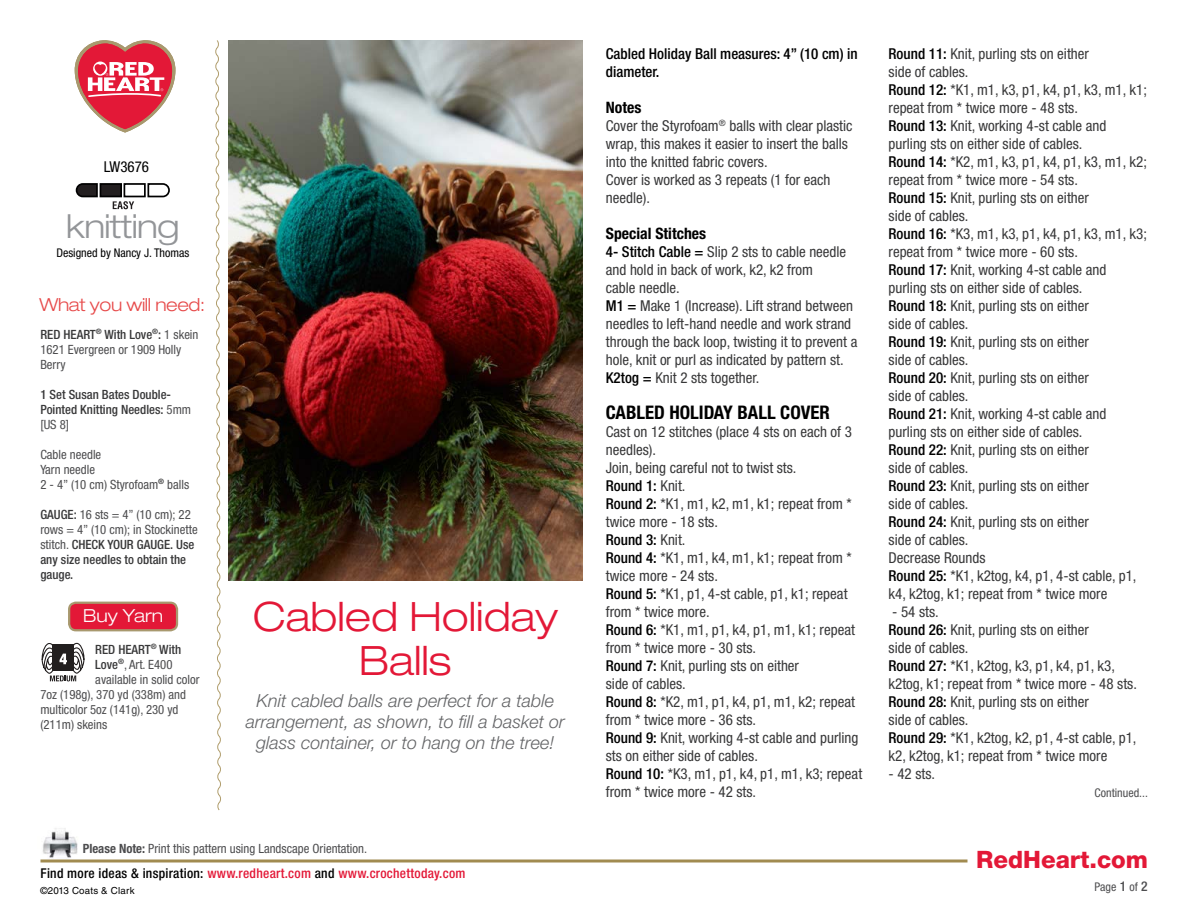
<style>
.page{position:relative;width:1188px;height:918px;background:#fff}
.page>*{position:absolute;margin:0;border:0;box-sizing:border-box;transform-origin:0 0}
.t1{font:300 expanded 40.5px/43.5px "Helvetica Neue LT Std";color:#e31837;text-align:center}
.t2{font:300 expanded 33px "Helvetica Neue LT Std";letter-spacing:-.02em;color:#939598}
.t3{font:800 24px "Helvetica Neue LT Std";color:#e31837}
.t4{font:700 condensed 18.75px "Helvetica Neue LT Std";color:#000}
.t5{font:italic 300 18px/21px "Helvetica Neue LT Std";color:#636466;text-align:center}
.t6{font:300 expanded 18px "Helvetica Neue LT Std";letter-spacing:-.02em;color:#e74b4b}
.t7{font:300 expanded 18px "Helvetica Neue LT Std";color:#fff}
.t8{font:700 condensed 15.75px "Helvetica Neue LT Std";color:#000}
.t9{font:condensed 15px/18px "Helvetica Neue LT Std";color:#383839}
.t10{font:500 condensed 15px/18px "Helvetica Neue LT Std";color:#000}
.t11{font:condensed 15px "Helvetica Neue LT Std";color:#000}
.t12{font:500 condensed 13.5px "Helvetica Neue LT Std";letter-spacing:.02em;color:#e31837}
.t13{font:condensed 12.75px/15px "Helvetica Neue LT Std";color:#4d4d4f}
.t14{font:500 condensed 12.75px/15px "Helvetica Neue LT Std";color:#383839}
.t15{font:condensed 12px "Helvetica Neue LT Std";color:#000}
.t16{font:condensed 12px "Helvetica Neue LT Std";color:#4d4d4f}
.t17{font:9.75px "Helvetica LT Std";letter-spacing:.02em;color:#000}
.s1{font-weight:500;color:#383839}
.s2{font-weight:400;color:#4d4d4f}
.s3{font-weight:700}
.s4{color:#000}
.s5{font-weight:500;color:#000}
.s6{font-weight:500;font-size:13.5px}
</style>
<div class="page">
<hr style="left:40px;top:860px;width:928px;height:2px;background:#a18b50">
<img style="left:43px;top:828px;width:35px;height:30px">
<svg style="left:75px;top:40px;width:100px;height:92px"></svg>
<svg style="left:76px;top:183px;width:94px;height:26px"></svg>
<svg style="left:215px;top:40px;width:6px;height:771px"></svg>
<img style="left:229px;top:40px;width:353px;height:540px">
<div style="left:69px;top:603px;width:108px;height:27px;background:#e31837;border-radius:7px"></div>
<div style="left:68px;top:602px;width:110px;height:29px;border:2px solid #a8996e;border-radius:7px"></div>
<svg style="left:41px;top:642px;width:44px;height:39px"></svg>
<p class="t11" style="left:104px;top:158px;width:47px">LW3676</p>
<h2 class="t2" style="left:66px;top:207px;width:115px">knitting</h2>
<p class="t15" style="left:56px;top:246px;width:134px">Designed by Nancy J. Thomas</p>
<p class="t6" style="left:40px;top:294px;width:167px">What you will need:</p>
<p class="t13" style="left:40px;top:327px;width:160px"><span class="s1">RED HEART</span><sup>®</sup> <span class="s1">With Love</span><sup>®</sup><span class="s1">:</span> 1 skein<br>1621 Evergreen or 1909 Holly<br>Berry</p>
<p class="t14" style="left:40px;top:386px;width:152px">1 Set Susan Bates Double-<br>Pointed Knitting Needles: <span class="s2">5mm [US 8]</span></p>
<p class="t13" style="left:40px;top:447px;width:150px">Cable needle<br>Yarn needle<br>2 - 4” (10 cm) Styrofoam<sup>®</sup> balls</p>
<p class="t14" style="left:40px;top:506px;width:159px">GAUGE: <span class="s2">16 sts = 4” (10 cm); 22 rows = 4” (10 cm); in Stockinette stitch.</span> CHECK YOUR GAUGE. Use any size needles to obtain the gauge.</p>
<p class="t7" style="left:83px;top:605px;width:82px">Buy Yarn</p>
<p class="t14" style="left:95px;top:641px;width:87px">RED HEART<sup>®</sup> With</p>
<p class="t13" style="left:95px;top:657px;width:79px"><span class="s1">Love</span><sup>®</sup>, Art. E400</p>
<p class="t13" style="left:95px;top:672px;width:106px">available in solid color</p>
<p class="t13" style="left:40px;top:687px;width:147px">7oz (198g), 370 yd (338m) and</p>
<p class="t13" style="left:40px;top:702px;width:140px">multicolor 5oz (141g), 230 yd</p>
<p class="t13" style="left:40px;top:717px;width:68px">(211m) skeins</p>
<h1 class="t1" style="left:253px;top:594px;width:307px">Cabled Holiday<br>Balls</h1>
<p class="t5" style="left:246px;top:690px;width:321px">Knit cabled balls are perfect for a table arrangement, as shown, to fill a basket or glass container, or to hang on the tree!</p>
<p class="t13" style="left:83px;top:841px;width:286px"><span class="s3">Please Note:</span> Print this pattern using Landscape Orientation.</p>
<p class="t17" style="left:40px;top:885px;width:96px">©2013 Coats &amp; Clark</p>
<p class="t12" style="left:40px;top:865px;width:427px"><span class="s4">Find more ideas &amp; inspiration:</span> www.redheart.com <span class="s4">and</span> www.crochettoday.com</p>
<p class="t10" style="left:606px;top:44px;width:253px">Cabled Holiday Ball measures: 4” (10 cm) in diameter.</p>
<p class="t8" style="left:606px;top:97px;width:37px">Notes</p>
<p class="t9" style="left:606px;top:116px;width:248px">Cover the Styrofoam<sup>®</sup> balls with clear plastic wrap, this makes it easier to insert the balls into the knitted fabric covers.<br>Cover is worked as 3 repeats (1 for each needle).</p>
<p class="t8" style="left:606px;top:223px;width:102px">Special Stitches</p>
<p class="t9" style="left:606px;top:242px;width:253px"><span class="s5">4- Stitch Cable =</span> Slip 2 sts to cable needle and hold in back of work, k2, k2 from<br>cable needle.<br><span class="s5">M1 =</span> Make 1 (Increase). Lift strand between needles to left-hand needle and work strand through the back loop, twisting it to prevent a hole, knit or purl as indicated by pattern st.<br><span class="s5">K2tog =</span> Knit 2 sts together.</p>
<p class="t4" style="left:606px;top:400px;width:226px">CABLED HOLIDAY BALL COVER</p>
<p class="t9" style="left:606px;top:422px;width:258px">Cast on 12 stitches (place 4 sts on each of 3 needles).<br>Join, being careful not to twist sts.<br><span class="s5">Round 1:</span> Knit.<br><span class="s5">Round 2:</span> *K1, m1, k2, m1, k1; repeat from * twice more - 18 sts.<br><span class="s5">Round 3:</span> Knit.<br><span class="s5">Round 4:</span> *K1, m1, k4, m1, k1; repeat from * twice more - 24 sts.<br><span class="s5">Round 5:</span> *K1, p1, 4-st cable, p1, k1; repeat from * twice more.<br><span class="s5">Round 6:</span> *K1, m1, p1, k4, p1, m1, k1; repeat from * twice more - 30 sts.<br><span class="s5">Round 7:</span> Knit, purling sts on either<br>side of cables.<br><span class="s5">Round 8:</span> *K2, m1, p1, k4, p1, m1, k2; repeat from * twice more - 36 sts.<br><span class="s5">Round 9:</span> Knit, working 4-st cable and purling sts on either side of cables.<br><span class="s5">Round 10:</span> *K3, m1, p1, k4, p1, m1, k3; repeat from * twice more - 42 sts.</p>
<p class="t9" style="left:889px;top:44px;width:260px"><span class="s5">Round 11:</span> Knit, purling sts on either<br>side of cables.<br><span class="s5">Round 12:</span> *K1, m1, k3, p1, k4, p1, k3, m1, k1; repeat from * twice more - 48 sts.<br><span class="s5">Round 13:</span> Knit, working 4-st cable and purling sts on either side of cables.<br><span class="s5">Round 14:</span> *K2, m1, k3, p1, k4, p1, k3, m1, k2; repeat from * twice more - 54 sts.<br><span class="s5">Round 15:</span> Knit, purling sts on either<br>side of cables.<br><span class="s5">Round 16:</span> *K3, m1, k3, p1, k4, p1, k3, m1, k3; repeat from * twice more - 60 sts.<br><span class="s5">Round 17:</span> Knit, working 4-st cable and purling sts on either side of cables.<br><span class="s5">Round 18:</span> Knit, purling sts on either<br>side of cables.<br><span class="s5">Round 19:</span> Knit, purling sts on either<br>side of cables.<br><span class="s5">Round 20:</span> Knit, purling sts on either<br>side of cables.<br><span class="s5">Round 21:</span> Knit, working 4-st cable and purling sts on either side of cables.<br><span class="s5">Round 22:</span> Knit, purling sts on either<br>side of cables.<br><span class="s5">Round 23:</span> Knit, purling sts on either<br>side of cables.<br><span class="s5">Round 24:</span> Knit, purling sts on either<br>side of cables.<br>Decrease Rounds<br><span class="s5">Round 25:</span> *K1, k2tog, k4, p1, 4-st cable, p1, k4, k2tog, k1; repeat from * twice more</p>
<p class="t9" style="left:889px;top:602px;width:250px">- 54 sts.<br><span class="s5">Round 26:</span> Knit, purling sts on either<br>side of cables.<br><span class="s5">Round 27:</span> *K1, k2tog, k3, p1, k4, p1, k3, k2tog, k1; repeat from * twice more - 48 sts.<br><span class="s5">Round 28:</span> Knit, purling sts on either<br>side of cables.<br><span class="s5">Round 29:</span> *K1, k2tog, k2, p1, 4-st cable, p1, k2, k2tog, k1; repeat from * twice more</p>
<p class="t9" style="left:889px;top:764px;width:48px">- 42 sts.</p>
<p class="t16" style="left:1095px;top:785px;width:55px">Continued...</p>
<h3 class="t3" style="left:976px;top:845px;width:174px">RedHeart.com</h3>
<p class="t16" style="left:1095px;top:880px;width:55px">Page <span class="s6">1</span> of <span class="s6">2</span></p>
</div>
